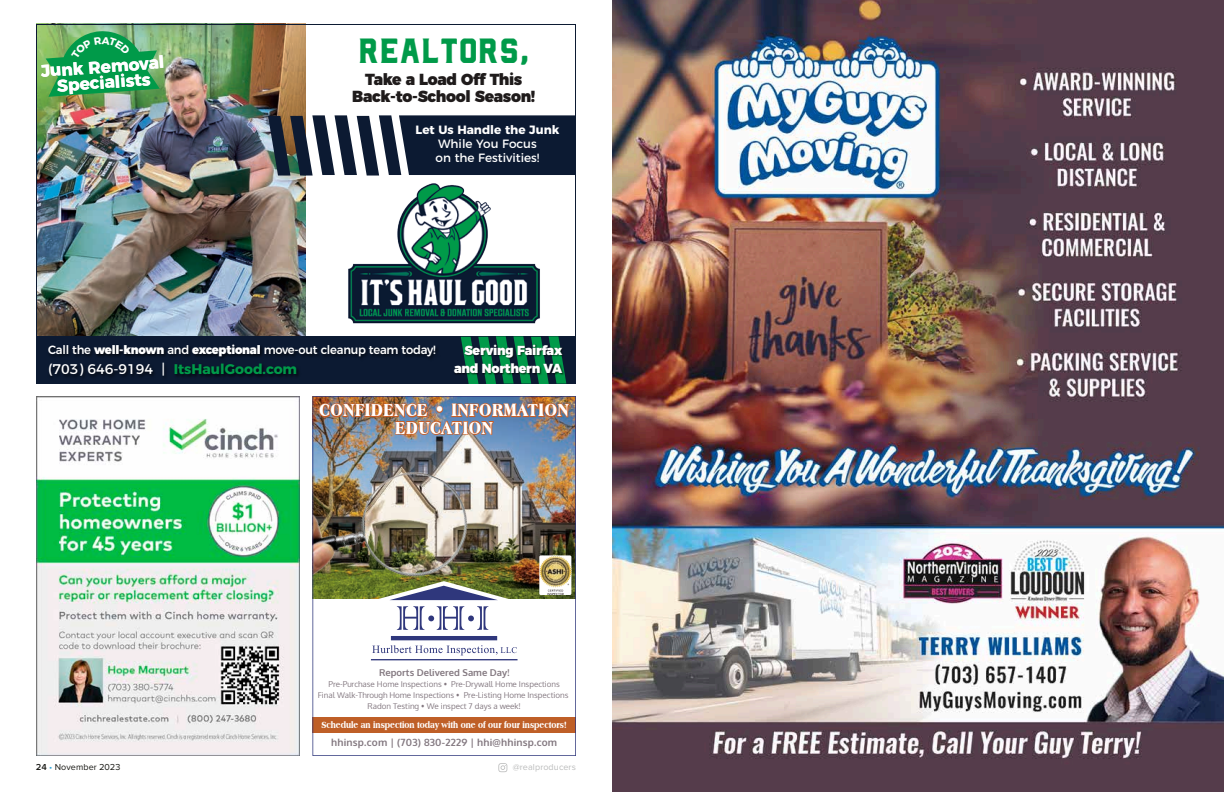
<style>
.page{position:relative;width:1224px;height:792px;background:#fff}
.page>*{position:absolute;margin:0;border:0;box-sizing:border-box;transform-origin:0 0}
.t1{font:35px "Northwest";color:#009a49}
.t2{font:800 condensed 18.6px/17.4px "Americana BT";letter-spacing:.04em;color:#fff;text-align:center}
.t3{font:700 17px/16px "Montserrat";color:#fff;text-align:center}
.t4{font:900 16px/17px "Montserrat";letter-spacing:-.02em;color:#1f1b1b;text-align:center;scale:.96 1}
.t5{font:700 14px "Montserrat";color:#009a49}
.t6{font:900 13.1px/18px "Montserrat";letter-spacing:-.02em;color:#fff;text-align:right;scale:.96 1}
.t7{font:500 12px "Montserrat";letter-spacing:-.02em;color:#fff;scale:.96 1}
.t8{font:12px/14px "Montserrat";color:#fff}
.t9{font:700 12px "Montserrat";color:#fff}
.t10{font:700 10px "Oxygen";letter-spacing:.02em;color:#837880}
.t11{font:800 condensed 9.5px "Americana BT";color:#fff}
.t12{font:700 9.5px "Oxygen";color:#837880}
.t13{font:9px "Proxima Nova";letter-spacing:.005em;color:#171713}
.t14{font:9px "Proxima Nova";letter-spacing:.01em;color:#bbbcbc}
.t15{font:8px/11px "Oxygen";color:#837880;text-align:center}
.s1{font-weight:900}
.s2{font-weight:400;color:#fff}
.s3{font-weight:600}
.s4{color:#31a5d9}
</style>
<div class="page">
<svg style="left:498px;top:763px;width:9px;height:9px"></svg>
<img style="left:612px;top:0;width:612px;height:792px">
<img style="left:36px;top:396px;width:264px;height:360px">
<img style="left:312px;top:396px;width:264px;height:360px">
<img style="left:539px;top:555px;width:33px;height:40px">
<img style="left:36px;top:24px;width:540px;height:360px">
<img style="left:332px;top:176px;width:223px;height:189px">
<svg style="left:268px;top:115px;width:308px;height:61px;background:#3b4556"></svg>
<svg style="left:461px;top:336px;width:105px;height:48px"></svg>
<img style="left:453px;top:343px;width:112px;height:38px">
<svg style="left:46px;top:30px;width:114px;height:67px;background:#2ca357"></svg>
<h3 class="t3" style="left:40px;top:61px;width:125px;rotate:-4deg">Junk Removal<br>Specialists</h3>
<h1 class="t1" style="left:358px;top:34px;width:172px">REALTORS,</h1>
<h3 class="t4" style="left:352px;top:70px;width:192px">Take a Load Off This<br>Back-to-School Season!</h3>
<h3 class="t9" style="left:416px;top:120px;width:145px">Let Us Handle the Junk</h3>
<h3 class="t8" style="left:436px;top:136px;width:105px">While You Focus on the Festivities!</h3>
<h3 class="t7" style="left:48px;top:340px;width:405px">Call the <span class="s1">well-known</span> and <span class="s1">exceptional</span> move-out cleanup team today!</h3>
<h3 class="t5" style="left:48px;top:358px;width:251px"><span class="s2">(703) 646-9194 |</span> ItsHaulGood.com</h3>
<h3 class="t6" style="left:454px;top:341px;width:114px">Serving Fairfax and Northern VA</h3>
<h2 class="t2" style="left:319px;top:401px;width:251px">CONFIDENCE • INFORMATION<br>EDUCATION</h2>
<p class="t12" style="left:379px;top:666px;width:132px">Reports Delivered Same Day!</p>
<p class="t15" style="left:318px;top:679px;width:252px">Pre-Purchase Home Inspections • Pre-Drywall Home Inspections<br>Final Walk-Through Home Inspections • Pre-Listing Home Inspections<br>Radon Testing • We inspect 7 days a week!</p>
<p class="t11" style="left:321px;top:719px;width:247px">Schedule an inspection today with one of our four inspectors!</p>
<p class="t10" style="left:331px;top:736px;width:228px">hhinsp.com | (703) 830-2229 | hhi@hhinsp.com</p>
<p class="t13" style="left:36px;top:762px;width:86px"><span class="s3">24</span> <span class="s4">•</span> November 2023</p>
<p class="t14" style="left:513px;top:762px;width:65px">@realproducers</p>
</div>
